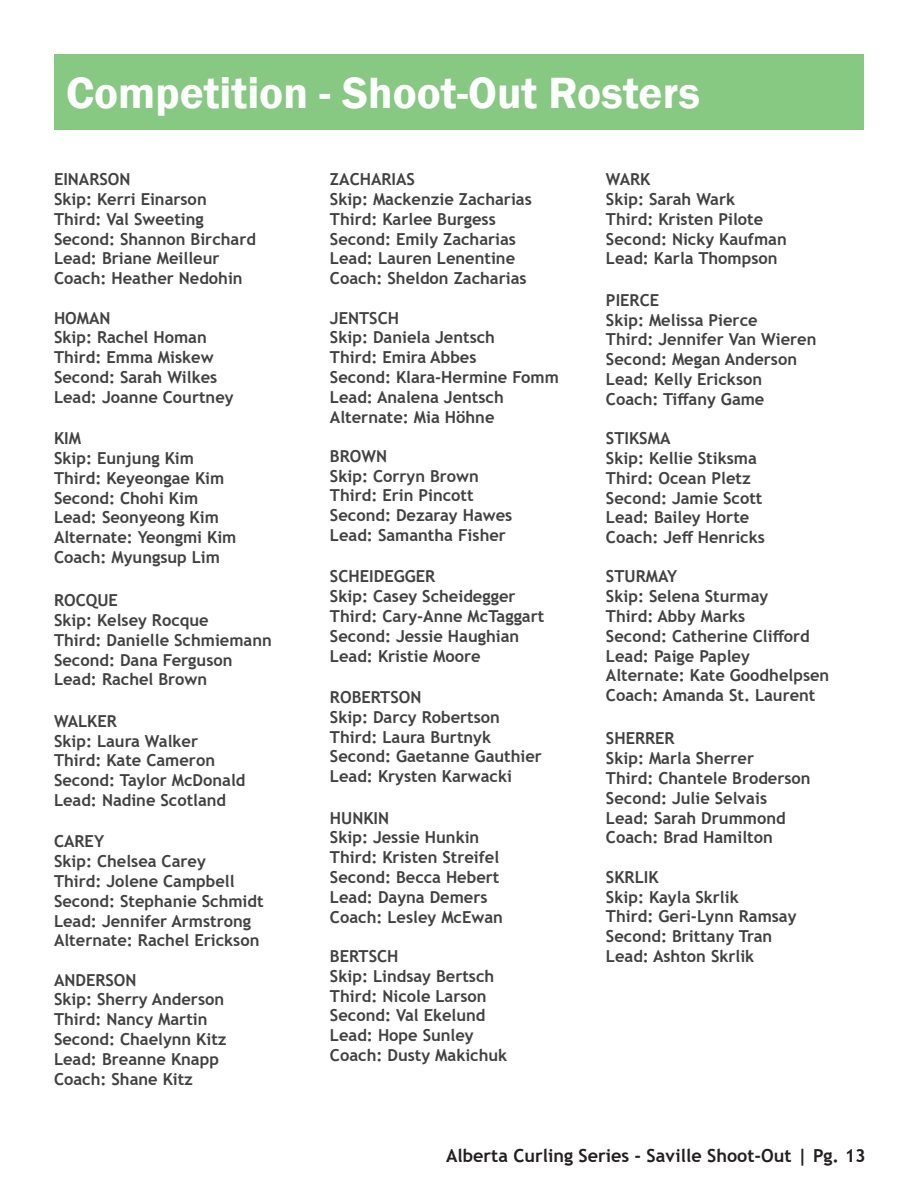
<style>
.page{position:relative;width:918px;height:1188px;background:#fff}
.page>*{position:absolute;margin:0;border:0;box-sizing:border-box;transform-origin:0 0}
.t1{font:600 45px "Franklin Gothic";color:#fff}
.t2{font:700 18px "Trebuchet MS";color:#231f20}
.t3{font:700 16.5px/19.8px "Trebuchet MS";color:#414042}
</style>
<div class="page">
<div style="left:54px;top:54px;width:810px;height:76px;background:#87c982"></div>
<h1 class="t1" style="left:66px;top:65px;width:636px">Competition - Shoot-Out Rosters</h1>
<p class="t3" style="left:54px;top:170px;width:204px">EINARSON<br>Skip: Kerri Einarson<br>Third: Val Sweeting<br>Second: Shannon Birchard<br>Lead: Briane Meilleur<br>Coach: Heather Nedohin</p>
<p class="t3" style="left:54px;top:308px;width:181px">HOMAN<br>Skip: Rachel Homan<br>Third: Emma Miskew<br>Second: Sarah Wilkes<br>Lead: Joanne Courtney</p>
<p class="t3" style="left:54px;top:428px;width:184px">KIM<br>Skip: Eunjung Kim<br>Third: Keyeongae Kim<br>Second: Chohi Kim<br>Lead: Seonyeong Kim<br>Alternate: Yeongmi Kim<br>Coach: Myungsup Lim</p>
<p class="t3" style="left:54px;top:590px;width:219px">ROCQUE<br>Skip: Kelsey Rocque<br>Third: Danielle Schmiemann<br>Second: Dana Ferguson<br>Lead: Rachel Brown</p>
<p class="t3" style="left:54px;top:711px;width:193px">WALKER<br>Skip: Laura Walker<br>Third: Kate Cameron<br>Second: Taylor McDonald<br>Lead: Nadine Scotland</p>
<p class="t3" style="left:54px;top:832px;width:211px">CAREY<br>Skip: Chelsea Carey<br>Third: Jolene Campbell<br>Second: Stephanie Schmidt<br>Lead: Jennifer Armstrong<br>Alternate: Rachel Erickson</p>
<p class="t3" style="left:54px;top:970px;width:174px">ANDERSON<br>Skip: Sherry Anderson<br>Third: Nancy Martin<br>Second: Chaelynn Kitz<br>Lead: Breanne Knapp<br>Coach: Shane Kitz</p>
<p class="t3" style="left:330px;top:170px;width:203px">ZACHARIAS<br>Skip: Mackenzie Zacharias<br>Third: Karlee Burgess<br>Second: Emily Zacharias<br>Lead: Lauren Lenentine<br>Coach: Sheldon Zacharias</p>
<p class="t3" style="left:330px;top:308px;width:230px">JENTSCH<br>Skip: Daniela Jentsch<br>Third: Emira Abbes<br>Second: Klara-Hermine Fomm<br>Lead: Analena Jentsch<br>Alternate: Mia Höhne</p>
<p class="t3" style="left:330px;top:446px;width:184px">BROWN<br>Skip: Corryn Brown<br>Third: Erin Pincott<br>Second: Dezaray Hawes<br>Lead: Samantha Fisher</p>
<p class="t3" style="left:330px;top:567px;width:216px">SCHEIDEGGER<br>Skip: Casey Scheidegger<br>Third: Cary-Anne McTaggart<br>Second: Jessie Haughian<br>Lead: Kristie Moore</p>
<p class="t3" style="left:330px;top:687px;width:214px">ROBERTSON<br>Skip: Darcy Robertson<br>Third: Laura Burtnyk<br>Second: Gaetanne Gauthier<br>Lead: Krysten Karwacki</p>
<p class="t3" style="left:330px;top:808px;width:174px">HUNKIN<br>Skip: Jessie Hunkin<br>Third: Kristen Streifel<br>Second: Becca Hebert<br>Lead: Dayna Demers<br>Coach: Lesley McEwan</p>
<p class="t3" style="left:330px;top:946px;width:179px">BERTSCH<br>Skip: Lindsay Bertsch<br>Third: Nicole Larson<br>Second: Val Ekelund<br>Lead: Hope Sunley<br>Coach: Dusty Makichuk</p>
<p class="t3" style="left:606px;top:170px;width:182px">WARK<br>Skip: Sarah Wark<br>Third: Kristen Pilote<br>Second: Nicky Kaufman<br>Lead: Karla Thompson</p>
<p class="t3" style="left:606px;top:290px;width:212px">PIERCE<br>Skip: Melissa Pierce<br>Third: Jennifer Van Wieren<br>Second: Megan Anderson<br>Lead: Kelly Erickson<br>Coach: Tiffany Game</p>
<p class="t3" style="left:606px;top:428px;width:160px">STIKSMA<br>Skip: Kellie Stiksma<br>Third: Ocean Pletz<br>Second: Jamie Scott<br>Lead: Bailey Horte<br>Coach: Jeff Henricks</p>
<p class="t3" style="left:606px;top:567px;width:225px">STURMAY<br>Skip: Selena Sturmay<br>Third: Abby Marks<br>Second: Catherine Clifford<br>Lead: Paige Papley<br>Alternate: Kate Goodhelpsen<br>Coach: Amanda St. Laurent</p>
<p class="t3" style="left:606px;top:729px;width:206px">SHERRER<br>Skip: Marla Sherrer<br>Third: Chantele Broderson<br>Second: Julie Selvais<br>Lead: Sarah Drummond<br>Coach: Brad Hamilton</p>
<p class="t3" style="left:606px;top:867px;width:192px">SKRLIK<br>Skip: Kayla Skrlik<br>Third: Geri-Lynn Ramsay<br>Second: Brittany Tran<br>Lead: Ashton Skrlik</p>
<p class="t2" style="left:446px;top:1144px;width:421px">Alberta Curling Series - Saville Shoot-Out | Pg. 13</p>
</div>
